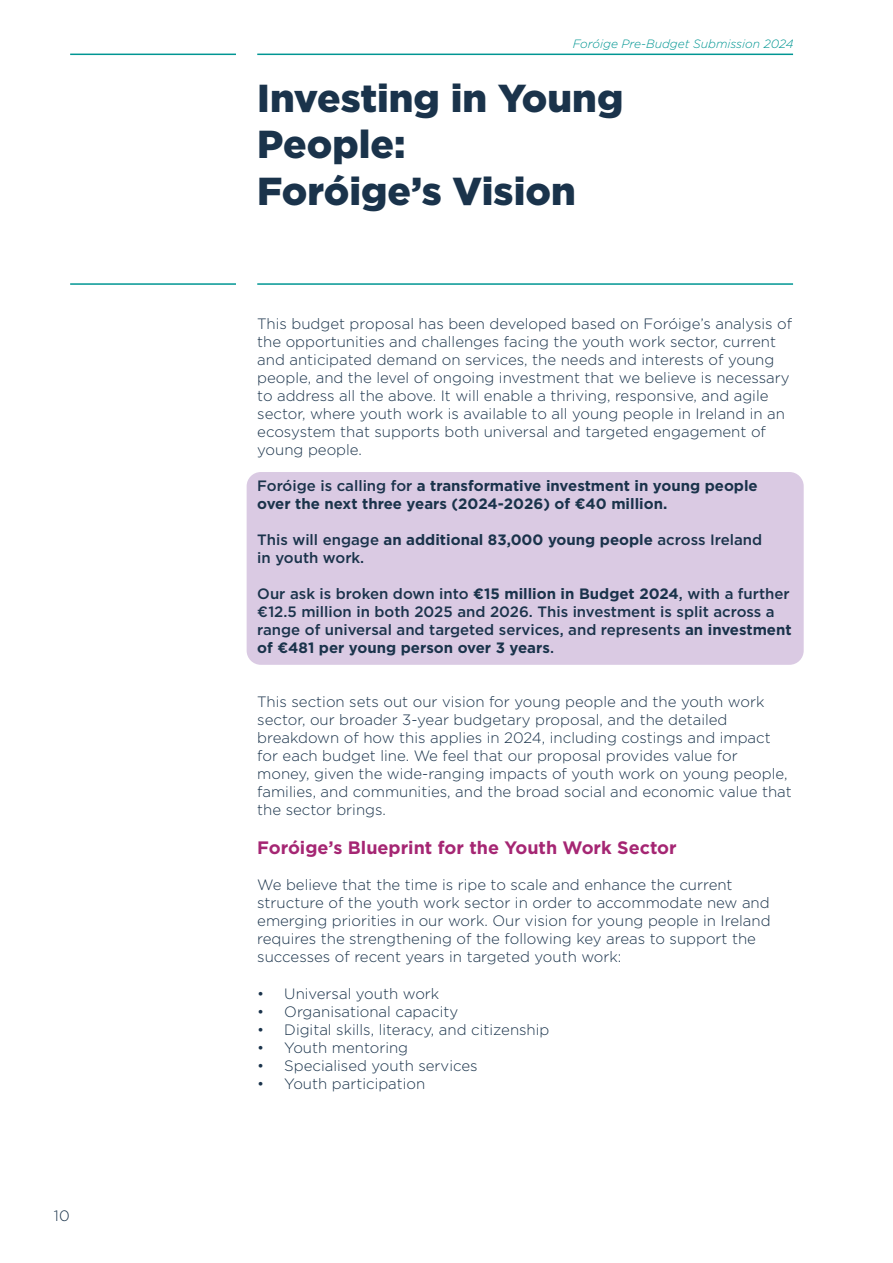
<style>
.page{position:relative;width:893px;height:1263px;background:#fff}
.page>*{position:absolute;margin:0;border:0;box-sizing:border-box;transform-origin:0 0}
.t1{font:900 39px/46.8px "Gotham";color:#1a334b}
.t2{font:700 18px "Gotham";color:#a52673}
.t3{font:300 15px/18px "Gotham";color:#1a334b}
.t4{font:500 15px/18px "Gotham";color:#1a334b}
.t5{font:700 15px/18px "Gotham";color:#1a334b}
.t6{font:italic 300 12px "Gotham";color:#009693}
.s1{font-weight:500}
.s2{font-weight:700}
</style>
<div class="page">
<hr style="left:70px;top:54px;width:166px;height:1px;background:#009693">
<hr style="left:257px;top:54px;width:536px;height:1px;background:#009693">
<hr style="left:70px;top:283px;width:166px;height:2px;background:#009693">
<hr style="left:257px;top:283px;width:536px;height:2px;background:#009693">
<div style="left:247px;top:472px;width:557px;height:193px;background:#dacae3;border-radius:14px"></div>
<p class="t3" style="left:54px;top:1206px;width:17px">10</p>
<p class="t6" style="left:573px;top:36px;width:222px">Foróige Pre-Budget Submission 2024</p>
<h1 class="t1" style="left:257px;top:74px;width:368px">Investing in Young<br>People:<br>Foróige’s Vision</h1>
<p class="t3" style="left:257px;top:314px;width:536px">This budget proposal has been developed based on Foróige’s analysis of the opportunities and challenges facing the youth work sector, current and anticipated demand on services, the needs and interests of young people, and the level of ongoing investment that we believe is necessary to address all the above. It will enable a thriving, responsive, and agile sector, where youth work is available to all young people in Ireland in an ecosystem that supports both universal and targeted engagement of young people.</p>
<p class="t5" style="left:257px;top:476px;width:502px"><span class="s1">Foróige is calling for</span> a transformative investment in young people over the next three years (2024-2026) of €40 million.</p>
<p class="t4" style="left:257px;top:530px;width:506px">This will engage <span class="s2">an additional 83,000 young people</span> across Ireland in youth work.</p>
<p class="t4" style="left:257px;top:584px;width:536px">Our ask is broken down into <span class="s2">€15 million in Budget 2024</span>, with a further €12.5 million in both 2025 and 2026. This investment is split across a range of universal and targeted services, and represents <span class="s2">an investment of €481 per young person over 3 years</span>.</p>
<p class="t3" style="left:257px;top:692px;width:536px">This section sets out our vision for young people and the youth work sector, our broader 3-year budgetary proposal, and the detailed breakdown of how this applies in 2024, including costings and impact for each budget line. We feel that our proposal provides value for money, given the wide-ranging impacts of youth work on young people, families, and communities, and the broad social and economic value that the sector brings.</p>
<p class="t2" style="left:257px;top:836px;width:421px">Foróige’s Blueprint for the Youth Work Sector</p>
<p class="t3" style="left:257px;top:876px;width:515px">We believe that the time is ripe to scale and enhance the current structure of the youth work sector in order to accommodate new and emerging priorities in our work. Our vision for young people in Ireland requires the strengthening of the following key areas to support the successes of recent years in targeted youth work:</p>
<p class="t3" style="left:257px;top:984px;width:184px">• Universal youth work</p>
<p class="t3" style="left:257px;top:1002px;width:202px">• Organisational capacity</p>
<p class="t3" style="left:257px;top:1020px;width:294px">• Digital skills, literacy, and citizenship</p>
<p class="t3" style="left:257px;top:1038px;width:152px">• Youth mentoring</p>
<p class="t3" style="left:257px;top:1056px;width:222px">• Specialised youth services</p>
<p class="t3" style="left:257px;top:1074px;width:170px">• Youth participation</p>
</div>
